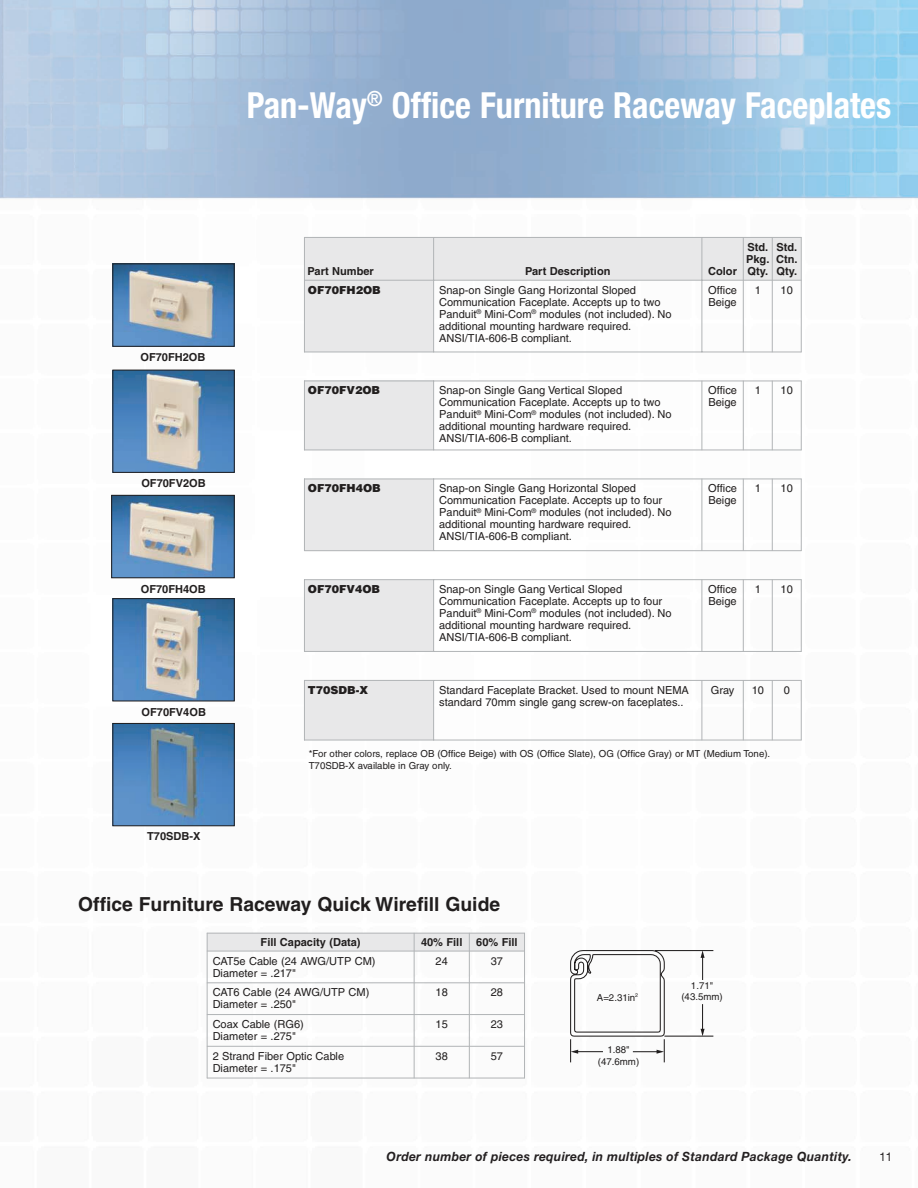
<style>
.page{position:relative;width:918px;height:1188px;background:#fff}
.page>*{position:absolute;margin:0;border:0;box-sizing:border-box;transform-origin:0 0}
.t1{font:700 condensed 36px "Helvetica Neue LT Std";color:#fff;scale:.95 1}
.t2{font:700 19.35px "Helvetica";color:#211e1e}
.t3{font:italic 700 12.75px "Helvetica Neue LT Std";letter-spacing:.025em;color:#231f20;scale:.95 1}
.t4{font:12px "Helvetica Neue LT Std";color:#231f20;scale:.95 1}
.t5{font:11.1px/12px "Helvetica";color:#211e1e}
.t6{font:700 11.1px/12.1px "Helvetica";color:#211e1e;text-align:justify}
.t7{font:900 11.1px "Helvetica";color:#211e1e}
.t8{font:9.6px/11.1px "Helvetica";color:#211e1e;text-align:center}
</style>
<div class="page">
<img style="left:0;top:0;width:918px;height:1079px">
<img style="left:114px;top:266px;width:119px;height:79px">
<div style="left:112px;top:264px;width:123px;height:83px;border:1px solid #211e1e"></div>
<img style="left:115px;top:372px;width:118px;height:99px">
<div style="left:113px;top:370px;width:122px;height:103px;border:1px solid #211e1e"></div>
<img style="left:113px;top:497px;width:120px;height:79px">
<div style="left:111px;top:495px;width:124px;height:83px;border:1px solid #211e1e"></div>
<img style="left:115px;top:600px;width:118px;height:99px">
<div style="left:113px;top:598px;width:122px;height:103px;border:1px solid #211e1e"></div>
<img style="left:115px;top:725px;width:118px;height:99px">
<div style="left:113px;top:723px;width:122px;height:103px;border:1px solid #211e1e"></div>
<svg style="left:570px;top:950px;width:143px;height:112px"></svg>
<div style="left:207px;top:933px;width:207px;height:18px;background:#e8e8e9"></div>
<div style="left:414px;top:933px;width:55px;height:18px;background:#e8e8e9"></div>
<div style="left:469px;top:933px;width:56px;height:18px;background:#e8e8e9"></div>
<hr style="left:207px;top:951px;width:318px;height:1px;background:#b1b4b6">
<hr style="left:207px;top:933px;width:318px;height:1px;background:#b1b4b6">
<hr style="left:207px;top:983px;width:318px;height:1px;background:#b1b4b6">
<hr style="left:207px;top:1014px;width:318px;height:1px;background:#b1b4b6">
<hr style="left:207px;top:1046px;width:318px;height:1px;background:#b1b4b6">
<hr style="left:207px;top:1078px;width:318px;height:1px;background:#b1b4b6">
<hr style="left:414px;top:933px;width:1px;height:145px;background:#b1b4b6">
<hr style="left:207px;top:933px;width:1px;height:145px;background:#b1b4b6">
<hr style="left:469px;top:933px;width:1px;height:145px;background:#b1b4b6">
<hr style="left:524px;top:933px;width:1px;height:145px;background:#b1b4b6">
<div style="left:304px;top:237px;width:130px;height:43px;background:#e8e8e9"></div>
<div style="left:434px;top:237px;width:268px;height:43px;background:#e8e8e9"></div>
<div style="left:702px;top:237px;width:41px;height:43px;background:#e8e8e9"></div>
<div style="left:743px;top:237px;width:29px;height:43px;background:#e8e8e9"></div>
<div style="left:772px;top:237px;width:29px;height:43px;background:#e8e8e9"></div>
<div style="left:304px;top:280px;width:130px;height:72px;background:#e8e8e9"></div>
<div style="left:304px;top:381px;width:130px;height:69px;background:#e8e8e9"></div>
<div style="left:304px;top:479px;width:130px;height:72px;background:#e8e8e9"></div>
<div style="left:304px;top:580px;width:130px;height:71px;background:#e8e8e9"></div>
<div style="left:304px;top:680px;width:130px;height:60px;background:#e8e8e9"></div>
<hr style="left:304px;top:280px;width:498px;height:1px;background:#b1b4b6">
<hr style="left:304px;top:237px;width:498px;height:1px;background:#b1b4b6">
<hr style="left:304px;top:352px;width:498px;height:1px;background:#b1b4b6">
<hr style="left:304px;top:381px;width:498px;height:1px;background:#b1b4b6">
<hr style="left:304px;top:450px;width:498px;height:1px;background:#b1b4b6">
<hr style="left:304px;top:479px;width:498px;height:1px;background:#b1b4b6">
<hr style="left:304px;top:550px;width:498px;height:1px;background:#b1b4b6">
<hr style="left:304px;top:579px;width:498px;height:1px;background:#b1b4b6">
<hr style="left:304px;top:651px;width:498px;height:1px;background:#b1b4b6">
<hr style="left:304px;top:680px;width:498px;height:1px;background:#b1b4b6">
<hr style="left:304px;top:740px;width:498px;height:1px;background:#b1b4b6">
<hr style="left:433px;top:237px;width:1px;height:115px;background:#b1b4b6">
<hr style="left:433px;top:381px;width:1px;height:69px;background:#b1b4b6">
<hr style="left:433px;top:479px;width:1px;height:72px;background:#b1b4b6">
<hr style="left:433px;top:579px;width:1px;height:73px;background:#b1b4b6">
<hr style="left:433px;top:680px;width:1px;height:60px;background:#b1b4b6">
<hr style="left:304px;top:237px;width:1px;height:115px;background:#b1b4b6">
<hr style="left:304px;top:381px;width:1px;height:69px;background:#b1b4b6">
<hr style="left:304px;top:479px;width:1px;height:72px;background:#b1b4b6">
<hr style="left:304px;top:579px;width:1px;height:73px;background:#b1b4b6">
<hr style="left:304px;top:680px;width:1px;height:60px;background:#b1b4b6">
<hr style="left:702px;top:237px;width:1px;height:115px;background:#b1b4b6">
<hr style="left:702px;top:381px;width:1px;height:69px;background:#b1b4b6">
<hr style="left:702px;top:479px;width:1px;height:72px;background:#b1b4b6">
<hr style="left:702px;top:579px;width:1px;height:73px;background:#b1b4b6">
<hr style="left:702px;top:680px;width:1px;height:60px;background:#b1b4b6">
<hr style="left:743px;top:237px;width:1px;height:115px;background:#b1b4b6">
<hr style="left:743px;top:381px;width:1px;height:69px;background:#b1b4b6">
<hr style="left:743px;top:479px;width:1px;height:72px;background:#b1b4b6">
<hr style="left:743px;top:579px;width:1px;height:73px;background:#b1b4b6">
<hr style="left:743px;top:680px;width:1px;height:60px;background:#b1b4b6">
<hr style="left:772px;top:237px;width:1px;height:115px;background:#b1b4b6">
<hr style="left:772px;top:381px;width:1px;height:69px;background:#b1b4b6">
<hr style="left:772px;top:479px;width:1px;height:72px;background:#b1b4b6">
<hr style="left:772px;top:579px;width:1px;height:73px;background:#b1b4b6">
<hr style="left:772px;top:680px;width:1px;height:60px;background:#b1b4b6">
<hr style="left:801px;top:237px;width:1px;height:115px;background:#b1b4b6">
<hr style="left:801px;top:381px;width:1px;height:69px;background:#b1b4b6">
<hr style="left:801px;top:479px;width:1px;height:72px;background:#b1b4b6">
<hr style="left:801px;top:579px;width:1px;height:73px;background:#b1b4b6">
<hr style="left:801px;top:680px;width:1px;height:60px;background:#b1b4b6">
<h1 class="t1" style="left:247px;top:84px;width:680px">Pan-Way<sup>®</sup> Office Furniture Raceway Faceplates</h1>
<p class="t6" style="left:307px;top:265px;width:68px">Part Number</p>
<p class="t6" style="left:525px;top:265px;width:87px">Part Description</p>
<p class="t6" style="left:708px;top:265px;width:30px">Color</p>
<p class="t6" style="left:746px;top:240px;width:25px">Std.<br>Pkg.<br>Qty.</p>
<p class="t6" style="left:776px;top:240px;width:23px">Std.<br>Ctn.<br>Qty.</p>
<p class="t6" style="left:140px;top:351px;width:67px">OF70FH2OB</p>
<p class="t6" style="left:141px;top:477px;width:66px">OF70FV2OB</p>
<p class="t6" style="left:141px;top:582px;width:67px">OF70FH4OB</p>
<p class="t6" style="left:142px;top:706px;width:66px">OF70FV4OB</p>
<p class="t6" style="left:147px;top:830px;width:55px">T70SDB-X</p>
<p class="t7" style="left:308px;top:282px;width:74px">OF70FH2OB</p>
<p class="t5" style="left:439px;top:284px;width:234px">Snap-on Single Gang Horizontal Sloped Communication Faceplate. Accepts up to two Panduit<sup>®</sup> Mini-Com<sup>®</sup> modules (not included). No additional mounting hardware required.<br>ANSI/TIA-606-B compliant.</p>
<p class="t5" style="left:708px;top:284px;width:30px">Office<br>Beige</p>
<p class="t5" style="left:755px;top:284px;width:8px">1</p>
<p class="t5" style="left:781px;top:284px;width:14px">10</p>
<p class="t7" style="left:308px;top:383px;width:74px">OF70FV2OB</p>
<p class="t5" style="left:439px;top:384px;width:234px">Snap-on Single Gang Vertical Sloped Communication Faceplate. Accepts up to two Panduit<sup>®</sup> Mini-Com<sup>®</sup> modules (not included). No additional mounting hardware required.<br>ANSI/TIA-606-B compliant.</p>
<p class="t5" style="left:708px;top:384px;width:30px">Office<br>Beige</p>
<p class="t5" style="left:755px;top:384px;width:8px">1</p>
<p class="t5" style="left:781px;top:384px;width:14px">10</p>
<p class="t7" style="left:308px;top:481px;width:74px">OF70FH4OB</p>
<p class="t5" style="left:439px;top:482px;width:234px">Snap-on Single Gang Horizontal Sloped Communication Faceplate. Accepts up to four Panduit<sup>®</sup> Mini-Com<sup>®</sup> modules (not included). No additional mounting hardware required.<br>ANSI/TIA-606-B compliant.</p>
<p class="t5" style="left:708px;top:482px;width:30px">Office<br>Beige</p>
<p class="t5" style="left:755px;top:482px;width:8px">1</p>
<p class="t5" style="left:781px;top:482px;width:14px">10</p>
<p class="t7" style="left:308px;top:582px;width:74px">OF70FV4OB</p>
<p class="t5" style="left:439px;top:583px;width:234px">Snap-on Single Gang Vertical Sloped Communication Faceplate. Accepts up to four Panduit<sup>®</sup> Mini-Com<sup>®</sup> modules (not included). No additional mounting hardware required.<br>ANSI/TIA-606-B compliant.</p>
<p class="t5" style="left:708px;top:583px;width:30px">Office<br>Beige</p>
<p class="t5" style="left:755px;top:583px;width:8px">1</p>
<p class="t5" style="left:781px;top:583px;width:14px">10</p>
<p class="t7" style="left:308px;top:683px;width:62px">T70SDB-X</p>
<p class="t5" style="left:439px;top:684px;width:251px">Standard Faceplate Bracket. Used to mount NEMA standard 70mm single gang screw-on faceplates..</p>
<p class="t5" style="left:711px;top:684px;width:25px">Gray</p>
<p class="t5" style="left:752px;top:684px;width:14px">10</p>
<p class="t5" style="left:784px;top:684px;width:8px">0</p>
<p class="t8" style="left:309px;top:747px;width:463px;line-height:12.3px;text-align:left">*For other colors, replace OB (Office Beige) with OS (Office Slate), OG (Office Gray) or MT (Medium Tone).<br>T70SDB-X available in Gray only.</p>
<h2 class="t2" style="left:78px;top:893px;width:424px">Office Furniture Raceway Quick Wirefill Guide</h2>
<p class="t6" style="left:261px;top:936px;width:101px">Fill Capacity (Data)</p>
<p class="t6" style="left:421px;top:936px;width:98px">40% Fill 60% Fill</p>
<p class="t5" style="left:213px;top:955px;width:164px">CAT5e Cable (24 AWG/UTP CM)<br>Diameter = .217"</p>
<p class="t5" style="left:436px;top:955px;width:14px">24</p>
<p class="t5" style="left:491px;top:955px;width:14px">37</p>
<p class="t5" style="left:213px;top:986px;width:158px">CAT6 Cable (24 AWG/UTP CM)<br>Diameter = .250"</p>
<p class="t5" style="left:436px;top:986px;width:14px">18</p>
<p class="t5" style="left:491px;top:986px;width:14px">28</p>
<p class="t5" style="left:213px;top:1018px;width:93px">Coax Cable (RG6)<br>Diameter = .275"</p>
<p class="t5" style="left:436px;top:1018px;width:14px">15</p>
<p class="t5" style="left:491px;top:1018px;width:14px">23</p>
<p class="t5" style="left:213px;top:1050px;width:133px">2 Strand Fiber Optic Cable<br>Diameter = .175"</p>
<p class="t5" style="left:436px;top:1050px;width:14px">38</p>
<p class="t5" style="left:491px;top:1050px;width:14px">57</p>
<p class="t8" style="left:597px;top:992px;width:43px">A=2.31in<sup>2</sup></p>
<p class="t8" style="left:598px;top:1045px;width:43px">1.88" (47.6mm)</p>
<p class="t8" style="left:681px;top:980px;width:43px">1.71" (43.5mm)</p>
<p class="t3" style="left:387px;top:1149px;width:491px">Order number of pieces required, in multiples of Standard Package Quantity.</p>
<p class="t4" style="left:879px;top:1149px;width:15px">11</p>
</div>
